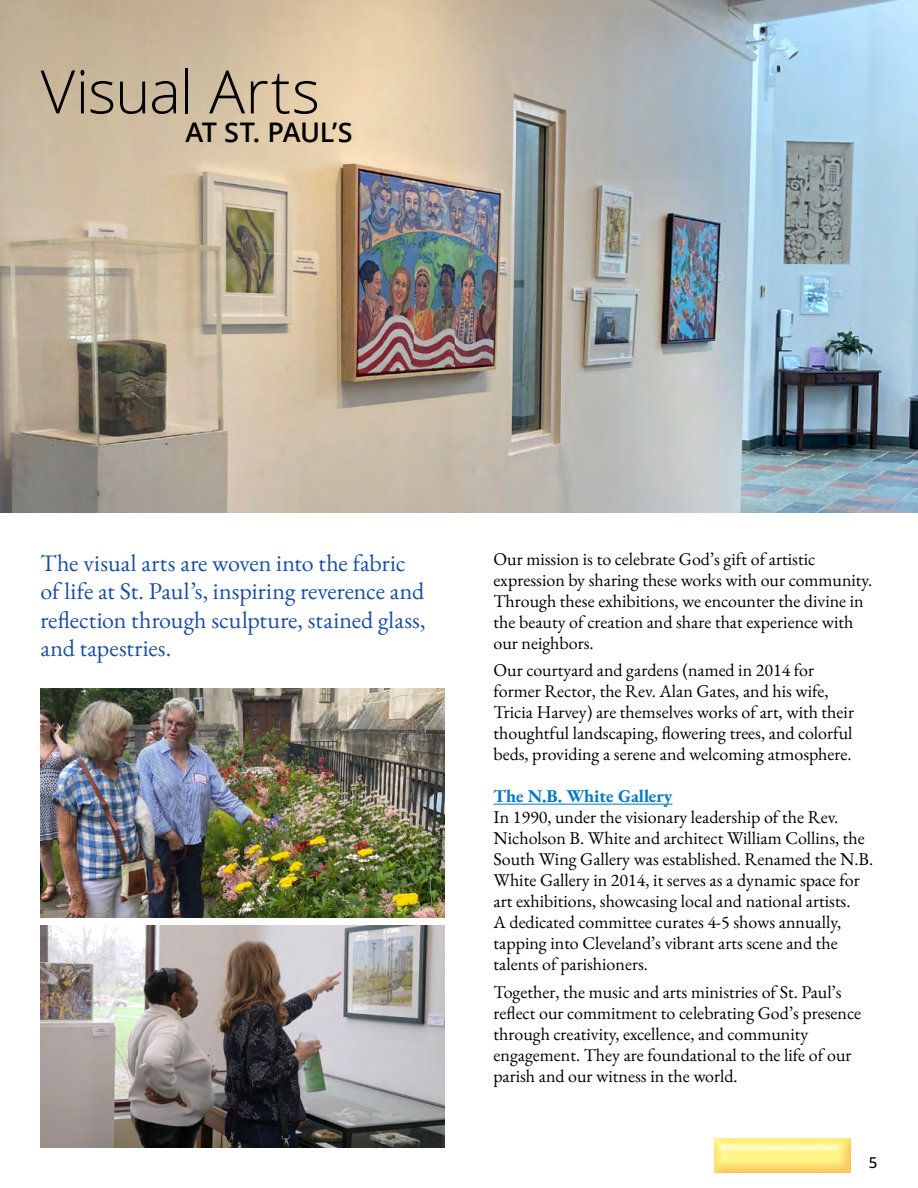
<style>
.page{position:relative;width:918px;height:1188px;background:#fff}
.page>*{position:absolute;margin:0;border:0;box-sizing:border-box;transform-origin:0 0}
.t1{font:300 60px "Open Sans";letter-spacing:-.005em;color:#000}
.t2{font:600 27px "Open Sans";letter-spacing:-.02em;color:#000}
.t3{font:24px/28.5px "EB Garamond";color:#1a4ea2}
.t4{font:18px/21px "EB Garamond";color:#000}
.t5{font:700 18px "EB Garamond";color:#007bc3}
.t6{font:500 15px "Open Sans";color:#000}
</style>
<div class="page">
<img style="left:0;top:0;width:918px;height:513px">
<hr style="left:494px;top:804px;width:179px;height:1px;background:#007bc3">
<img style="left:40px;top:925px;width:404px;height:223px">
<img style="left:40px;top:688px;width:404px;height:230px">
<div style="left:706px;top:1131px;width:157px;height:42px;background:#f47b20;opacity:.85"></div>
<h1 class="t1" style="left:40px;top:51px;width:281px">Visual Arts</h1>
<h2 class="t2" style="left:186px;top:114px;width:169px">AT ST. PAUL’S</h2>
<h3 class="t3" style="left:40px;top:548px;width:387px">The visual arts are woven into the fabric of life at St. Paul’s, inspiring reverence and reflection through sculpture, stained glass, and tapestries.</h3>
<p class="t4" style="left:494px;top:548px;width:380px">Our mission is to celebrate God’s gift of artistic expression by sharing these works with our community.<br>Through these exhibitions, we encounter the divine in the beauty of creation and share that experience with our neighbors.</p>
<p class="t4" style="left:494px;top:660px;width:362px">Our courtyard and gardens (named in 2014 for former Rector, the Rev. Alan Gates, and his wife, Tricia Harvey) are themselves works of art, with their thoughtful landscaping, flowering trees, and colorful beds, providing a serene and welcoming atmosphere.</p>
<p class="t5" style="left:494px;top:784px;width:180px">The N.B. White Gallery</p>
<p class="t4" style="left:494px;top:807px;width:381px">In 1990, under the visionary leadership of the Rev.<br>Nicholson B. White and architect William Collins, the South Wing Gallery was established. Renamed the N.B.<br>White Gallery in 2014, it serves as a dynamic space for art exhibitions, showcasing local and national artists.<br>A dedicated committee curates 4-5 shows annually, tapping into Cleveland’s vibrant arts scene and the talents of parishioners.</p>
<p class="t4" style="left:494px;top:982px;width:369px">Together, the music and arts ministries of St. Paul’s reflect our commitment to celebrating God’s presence through creativity, excellence, and community engagement. They are foundational to the life of our parish and our witness in the world.</p>
<p class="t6" style="left:869px;top:1153px;width:10px">5</p>
</div>
